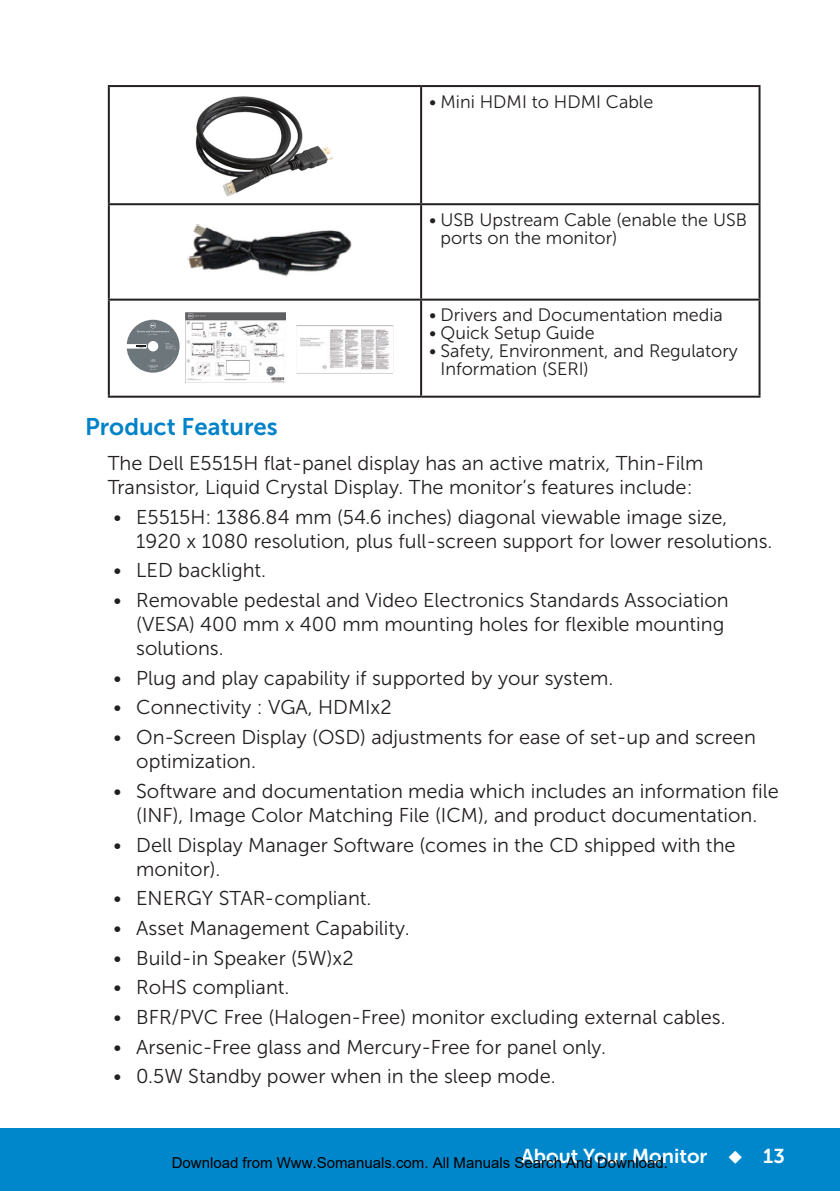
<style>
.page{position:relative;width:840px;height:1191px;background:#fff}
.page>*{position:absolute;margin:0;border:0;box-sizing:border-box;transform-origin:0 0}
.Head2{font:24px "Museo Sans For Dell 700";color:#0082c8}
.Paragraph{font:20px/24px "Museo Sans For Dell 300";color:#231f20}
.t1{font:20px "Museo Sans For Dell 700";color:#fff}
.t2{font:18px/18px "Museo Sans For Dell 300";color:#231f20}
.t3{font:15px "Arial";color:#000}
</style>
<div class="page">
<div style="left:0;top:1128px;width:839px;height:63px;background:#0087cb"></div>
<hr style="left:108px;top:85px;width:313px;height:2px;background:#231f20">
<hr style="left:108px;top:87px;width:2px;height:116px;background:#231f20">
<hr style="left:421px;top:85px;width:339px;height:2px;background:#231f20">
<hr style="left:420px;top:87px;width:2px;height:116px;background:#231f20">
<hr style="left:758px;top:87px;width:2px;height:116px;background:#231f20">
<hr style="left:108px;top:203px;width:313px;height:2px;background:#231f20">
<hr style="left:108px;top:205px;width:2px;height:94px;background:#231f20">
<hr style="left:421px;top:203px;width:339px;height:2px;background:#231f20">
<hr style="left:420px;top:205px;width:2px;height:94px;background:#231f20">
<hr style="left:758px;top:205px;width:2px;height:94px;background:#231f20">
<hr style="left:108px;top:299px;width:313px;height:2px;background:#231f20">
<hr style="left:108px;top:301px;width:2px;height:95px;background:#231f20">
<hr style="left:421px;top:299px;width:339px;height:2px;background:#231f20">
<hr style="left:420px;top:301px;width:2px;height:95px;background:#231f20">
<hr style="left:758px;top:301px;width:2px;height:95px;background:#231f20">
<hr style="left:108px;top:396px;width:313px;height:2px;background:#231f20">
<hr style="left:421px;top:396px;width:339px;height:2px;background:#231f20">
<img style="left:195px;top:96px;width:137px;height:100px">
<img style="left:187px;top:224px;width:165px;height:53px">
<div style="left:126px;top:320px;width:53px;height:53px;background:#6d767b;border-radius:50%"></div>
<svg style="left:165px;top:343px;width:11px;height:6px"></svg>
<svg style="left:148px;top:359px;width:10px;height:11px"></svg>
<svg style="left:164px;top:357px;width:11px;height:11px"></svg>
<svg style="left:137px;top:323px;width:32px;height:12px"></svg>
<svg style="left:123px;top:344px;width:24px;height:4px"></svg>
<div style="left:148px;top:341px;width:10px;height:10px;background:#fff;border-radius:50%"></div>
<svg style="left:136px;top:345px;width:11px;height:2px"></svg>
<img style="left:297px;top:326px;width:93px;height:44px">
<img style="left:185px;top:312px;width:100px;height:71px">
<p class="t2" style="left:429px;top:92px;width:226px">• Mini HDMI to HDMI Cable</p>
<p class="t2" style="left:440px;top:211px;width:308px;text-indent:-11px">• USB Upstream Cable (enable the USB ports on the monitor)</p>
<p class="t2" style="left:429px;top:306px;width:295px">• Drivers and Documentation media</p>
<p class="t2" style="left:429px;top:324px;width:167px">• Quick Setup Guide</p>
<p class="t2" style="left:440px;top:342px;width:298px;text-indent:-11px">• Safety, Environment, and Regulatory<br>Information (SERI)</p>
<p class="Head2" style="left:85px;top:413px;width:194px">Product Features</p>
<p class="Paragraph" style="left:108px;top:451px;width:597px">The Dell E5515H flat-panel display has an active matrix, Thin-Film<br>Transistor, Liquid Crystal Display. The monitor’s features include:</p>
<p class="Paragraph" style="left:136px;top:505px;width:637px;text-indent:-23px">• E5515H: 1386.84 mm (54.6 inches) diagonal viewable image size,<br>1920 x 1080 resolution, plus full-screen support for lower resolutions.</p>
<p class="Paragraph" style="left:113px;top:558px;width:154px">• LED backlight.</p>
<p class="Paragraph" style="left:136px;top:588px;width:593px;text-indent:-23px">• Removable pedestal and Video Electronics Standards Association (VESA) 400 mm x 400 mm mounting holes for flexible mounting solutions.</p>
<p class="Paragraph" style="left:113px;top:666px;width:501px">• Plug and play capability if supported by your system.</p>
<p class="Paragraph" style="left:113px;top:695px;width:279px">• Connectivity : VGA, HDMIx2</p>
<p class="Paragraph" style="left:136px;top:725px;width:621px;text-indent:-23px">• On-Screen Display (OSD) adjustments for ease of set-up and screen optimization.</p>
<p class="Paragraph" style="left:113px;top:779px;width:666px;text-align:center">• Software and documentation media which includes an information file (INF), Image Color Matching File (ICM), and product documentation.</p>
<p class="Paragraph" style="left:136px;top:833px;width:600px;text-indent:-23px">• Dell Display Manager Software (comes in the CD shipped with the monitor).</p>
<p class="Paragraph" style="left:113px;top:886px;width:259px">• ENERGY STAR-compliant.</p>
<p class="Paragraph" style="left:113px;top:916px;width:297px">• Asset Management Capability.</p>
<p class="Paragraph" style="left:113px;top:946px;width:241px">• Build-in Speaker (5W)x2</p>
<p class="Paragraph" style="left:113px;top:975px;width:177px">• RoHS compliant.</p>
<p class="Paragraph" style="left:113px;top:1005px;width:613px">• BFR/PVC Free (Halogen-Free) monitor excluding external cables.</p>
<p class="Paragraph" style="left:113px;top:1035px;width:494px">• Arsenic-Free glass and Mercury-Free for panel only.</p>
<p class="Paragraph" style="left:113px;top:1064px;width:443px">• 0.5W Standby power when in the sleep mode.</p>
<p class="t1" style="left:521px;top:1144px;width:265px">About Your Monitor ◆ 13</p>
<p class="t3" style="left:172px;top:1154px;width:497px">Download from Www.Somanuals.com. All Manuals Search And Download.</p>
</div>
